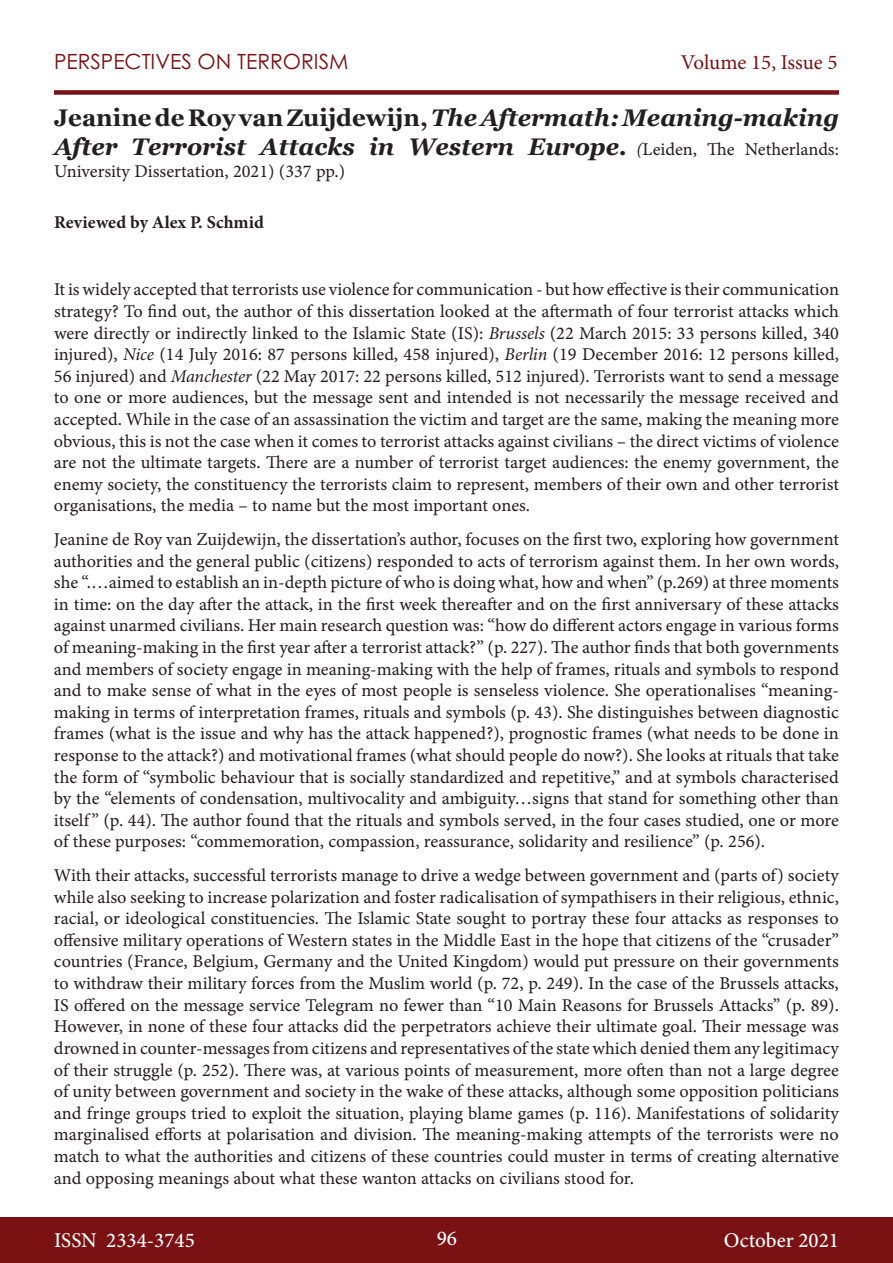
<style>
.page{position:relative;width:893px;height:1263px;background:#fff}
.page>*{position:absolute;margin:0;border:0;box-sizing:border-box;transform-origin:0 0}
.t1{font:italic 700 24px/28.8px "Georgia";color:#231f20}
.t2{font:500 21px "Minion Pro";color:#fff}
.t3{font:21px "Century Gothic Pro";color:#7a1113}
.t4{font:21px "Minion Pro";letter-spacing:-.005em;color:#7a1113}
.t5{font:18px/21.6px "Minion Pro Capt";letter-spacing:-.005em;color:#231f20;text-align:justify}
.t6{font:700 18px "Minion Pro";letter-spacing:.005em;color:#231f20}
.s1{font-style:normal}
.s2{font-family:"Minion Pro";font-weight:400;font-size:18px}
.s3{font-family:"Minion Pro Capt";font-weight:400;font-style:normal;font-size:18px}
.s4{font-family:"Minion Pro";font-style:italic}
</style>
<div class="page">
<div style="left:0;top:1217px;width:893px;height:46px;background:#7a1113"></div>
<div style="left:54px;top:90px;width:785px;height:5px;background:#7a1113"></div>
<p class="t3" style="left:54px;top:49px;width:296px">PERSPECTIVES ON TERRORISM</p>
<p class="t4" style="left:681px;top:48px;width:158px">Volume 15, Issue 5</p>
<h1 class="t1" style="left:54px;top:102px;width:786px"><span class="s1">Jeanine de Roy van Zuijdewijn,</span> The Aftermath: Meaning-making<br>After Terrorist Attacks in Western Europe. <span class="s2">(</span><span class="s3">Leiden, The Netherlands:</span></h1>
<p class="t5" style="left:54px;top:160px;width:293px">University Dissertation, 2021) (337 pp.)</p>
<p class="t6" style="left:54px;top:210px;width:211px">Reviewed by Alex P. Schmid</p>
<p class="t5" style="left:54px;top:279px;width:787px">It is widely accepted that terrorists use violence for communication - but how effective is their communication strategy? To find out, the author of this dissertation looked at the aftermath of four terrorist attacks which were directly or indirectly linked to the Islamic State (IS): <span class="s4">Brussels</span> (22 March 2015: 33 persons killed, 340 injured), <span class="s4">Nice</span> (14 July 2016: 87 persons killed, 458 injured), <span class="s4">Berlin</span> (19 December 2016: 12 persons killed, 56 injured) and <span class="s4">Manchester</span> (22 May 2017: 22 persons killed, 512 injured). Terrorists want to send a message to one or more audiences, but the message sent and intended is not necessarily the message received and accepted. While in the case of an assassination the victim and target are the same, making the meaning more obvious, this is not the case when it comes to terrorist attacks against civilians – the direct victims of violence are not the ultimate targets. There are a number of terrorist target audiences: the enemy government, the enemy society, the constituency the terrorists claim to represent, members of their own and other terrorist organisations, the media – to name but the most important ones.</p>
<p class="t5" style="left:54px;top:528px;width:787px">Jeanine de Roy van Zuijdewijn, the dissertation’s author, focuses on the first two, exploring how government authorities and the general public (citizens) responded to acts of terrorism against them. In her own words, she “.…aimed to establish an in-depth picture of who is doing what, how and when” (p.269) at three moments in time: on the day after the attack, in the first week thereafter and on the first anniversary of these attacks against unarmed civilians. Her main research question was: “how do different actors engage in various forms of meaning-making in the first year after a terrorist attack?” (p. 227). The author finds that both governments and members of society engage in meaning-making with the help of frames, rituals and symbols to respond and to make sense of what in the eyes of most people is senseless violence. She operationalises “meaning&shy;making in terms of interpretation frames, rituals and symbols (p. 43). She distinguishes between diagnostic frames (what is the issue and why has the attack happened?), prognostic frames (what needs to be done in response to the attack?) and motivational frames (what should people do now?). She looks at rituals that take the form of “symbolic behaviour that is socially standardized and repetitive,” and at symbols characterised by the “elements of condensation, multivocality and ambiguity…signs that stand for something other than itself ” (p. 44). The author found that the rituals and symbols served, in the four cases studied, one or more of these purposes: “commemoration, compassion, reassurance, solidarity and resilience” (p. 256).</p>
<p class="t5" style="left:54px;top:864px;width:786px">With their attacks, successful terrorists manage to drive a wedge between government and (parts of) society while also seeking to increase polarization and foster radicalisation of sympathisers in their religious, ethnic, racial, or ideological constituencies. The Islamic State sought to portray these four attacks as responses to offensive military operations of Western states in the Middle East in the hope that citizens of the “crusader” countries (France, Belgium, Germany and the United Kingdom) would put pressure on their governments to withdraw their military forces from the Muslim world (p. 72, p. 249). In the case of the Brussels attacks, IS offered on the message service Telegram no fewer than “10 Main Reasons for Brussels Attacks” (p. 89).<br>However, in none of these four attacks did the perpetrators achieve their ultimate goal. Their message was drowned in counter-messages from citizens and representatives of the state which denied them any legitimacy of their struggle (p. 252). There was, at various points of measurement, more often than not a large degree of unity between government and society in the wake of these attacks, although some opposition politicians and fringe groups tried to exploit the situation, playing blame games (p. 116). Manifestations of solidarity marginalised efforts at polarisation and division. The meaning-making attempts of the terrorists were no match to what the authorities and citizens of these countries could muster in terms of creating alternative and opposing meanings about what these wanton attacks on civilians stood for.</p>
<p class="t2" style="left:54px;top:1226px;width:142px">ISSN 2334-3745</p>
<p class="t2" style="left:437px;top:1224px;width:22px">96</p>
<p class="t2" style="left:724px;top:1226px;width:117px">October 2021</p>
</div>
